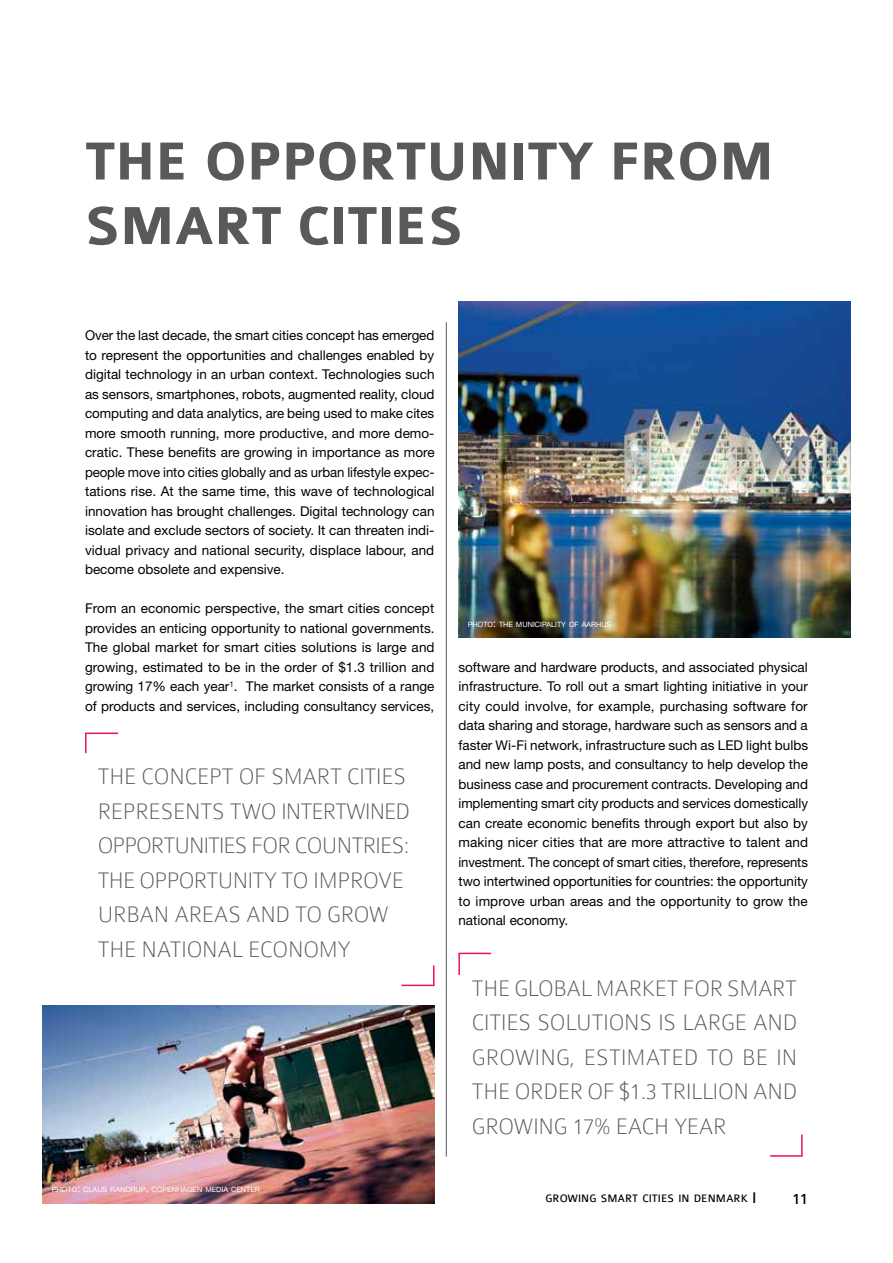
<style>
.page{position:relative;width:893px;height:1263px;background:#fff}
.page>*{position:absolute;margin:0;border:0;box-sizing:border-box;transform-origin:0 0}
.t1{font:700 57px/64.5px "Colaborate";letter-spacing:-.01em;color:#58595b}
.t2{font:100 24px/34.5px "Colaborate";letter-spacing:-.01em;color:#58595b;text-align:justify}
.t3{font:16.5px "Colaborate";color:#000}
.t4{font:13.5px/19.5px "Helvetica Neue LT Std";color:#000;text-align:justify}
.t5{font:11.55px "Colaborate";color:#000}
.t6{font:7.35px "Helvetica Neue LT Std";color:#fff}
.s1{font-size:10.5px}
.s2{font-size:16.5px}
</style>
<div class="page">
<hr style="left:446px;top:322px;width:1px;height:835px;background:#58595b">
<img style="left:458px;top:301px;width:392px;height:336px">
<img style="left:43px;top:1006px;width:391px;height:197px">
<hr style="left:458px;top:953px;width:33px;height:1px;background:#ed174c">
<hr style="left:458px;top:953px;width:2px;height:22px;background:#ed174c">
<hr style="left:770px;top:1155px;width:33px;height:2px;background:#ed174c">
<hr style="left:801px;top:1134px;width:2px;height:22px;background:#ed174c">
<hr style="left:85px;top:732px;width:33px;height:2px;background:#ed174c">
<hr style="left:85px;top:733px;width:2px;height:20px;background:#ed174c">
<hr style="left:401px;top:985px;width:33px;height:1px;background:#ed174c">
<svg style="left:433px;top:965px;width:1px;height:20px"></svg>
<h1 class="t1" style="left:85px;top:131px;width:690px">THE OPPORTUNITY FROM<br>SMART CITIES</h1>
<p class="t4" style="left:85px;top:326px;width:351px">Over the last decade, the smart cities concept has emerged to represent the opportunities and challenges enabled by digital technology in an urban context. Technologies such as sensors, smartphones, robots, augmented reality, cloud computing and data analytics, are being used to make cites more smooth running, more productive, and more demo&shy;cratic. These benefits are growing in importance as more people move into cities globally and as urban lifestyle expec&shy;tations rise. At the same time, this wave of technological innovation has brought challenges. Digital technology can isolate and exclude sectors of society. It can threaten indi&shy;vidual privacy and national security, displace labour, and become obsolete and expensive.</p>
<p class="t4" style="left:85px;top:599px;width:351px">From an economic perspective, the smart cities concept provides an enticing opportunity to national governments.<br>The global market for smart cities solutions is large and growing, estimated to be in the order of $1.3 trillion and growing 17% each year<sup>1</sup>. The market consists of a range of products and services, including consultancy services,</p>
<h2 class="t2" style="left:98px;top:759px;width:314px;text-align:left">THE CONCEPT OF SMART CITIES<br>REPRESENTS TWO INTERTWINED<br>OPPORTUNITIES FOR COUNTRIES:<br>THE OPPORTUNITY TO IMPROVE<br>URBAN AREAS AND TO GROW<br>THE NATIONAL ECONOMY</h2>
<p class="t6" style="left:52px;top:1185px;width:209px">PHOTO<span class="s1">:</span> CLAUS RANDRUP<span class="s1">,</span> COPENHAGEN MEDIA CENTER</p>
<p class="t6" style="left:468px;top:620px;width:145px">PHOTO<span class="s1">:</span> THE MUNICIPALITY OF AARHUS</p>
<p class="t4" style="left:458px;top:657px;width:351px">software and hardware products, and associated physical infrastructure. To roll out a smart lighting initiative in your city could involve, for example, purchasing software for data sharing and storage, hardware such as sensors and a faster Wi-Fi network, infrastructure such as LED light bulbs and new lamp posts, and consultancy to help develop the business case and procurement contracts. Developing and implementing smart city products and services domestically can create economic benefits through export but also by making nicer cities that are more attractive to talent and investment. The concept of smart cities, therefore, represents two intertwined opportunities for countries: the opportunity to improve urban areas and the opportunity to grow the national economy.</p>
<h2 class="t2" style="left:472px;top:971px;width:327px">THE GLOBAL MARKET FOR SMART CITIES SOLUTIONS IS LARGE AND GROWING, ESTIMATED TO BE IN THE ORDER OF $1.3 TRILLION AND GROWING 17% EACH YEAR</h2>
<p class="t5" style="left:545px;top:1192px;width:213px">GROWING SMART CITIES IN DENMARK <span class="s2">I</span></p>
<p class="t3" style="left:792px;top:1190px;width:18px">11</p>
</div>
